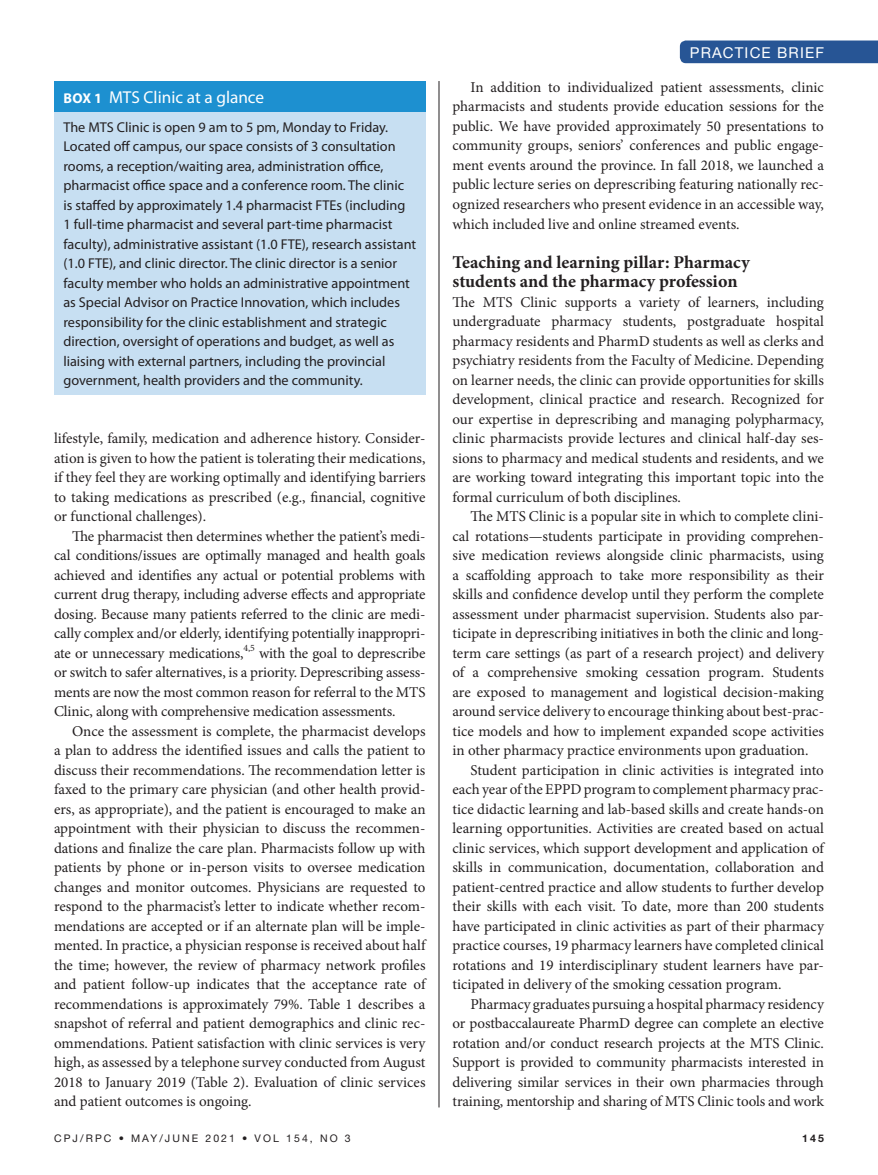
<style>
.page{position:relative;width:878px;height:1175px;background:#fff}
.page>*{position:absolute;margin:0;border:0;box-sizing:border-box;transform-origin:0 0}
.t1{font:700 18px/19.5px "Minion Pro";color:#231f20}
.t2{font:17.25px "Myriad Pro";color:#fff}
.t3{font:15px/19.5px "Minion Pro";letter-spacing:-.005em;color:#231f20;text-align:justify}
.t4{font:15px "Helvetica Neue LT Std";letter-spacing:.075em;color:#fff}
.t5{font:14.25px/19.5px "Myriad Pro";color:#231f20}
.t6{font:10.5px "Helvetica Neue LT Std";letter-spacing:.2em;color:#231f20}
.t7{font:700 10.5px "Helvetica Neue LT Std";color:#231f20}
.t8{font:9.75px "Minion Pro";color:#231f20}
.s1{font-weight:700;font-size:14.25px}
</style>
<div class="page">
<div style="left:680px;top:40px;width:198px;height:23px;background:#275595"></div>
<hr style="left:438px;top:81px;width:1px;height:1026px;background:#231f20">
<div style="left:54px;top:81px;width:371px;height:31px;background:#1d90d0"></div>
<div style="left:54px;top:112px;width:371px;height:282px;background:#c7dff2"></div>
<p class="t2" style="left:64px;top:87px;width:202px"><span class="s1">Box 1</span> MTS Clinic at a glance</p>
<p class="t5" style="left:63px;top:117px;width:354px">The MTS Clinic is open 9 am to 5 pm, Monday to Friday.<br>Located off campus, our space consists of 3 consultation rooms, a reception/waiting area, administration office, pharmacist office space and a conference room. The clinic is staffed by approximately 1.4 pharmacist FTEs (including 1 full-time pharmacist and several part-time pharmacist faculty), administrative assistant (1.0 FTE), research assistant (1.0 FTE), and clinic director. The clinic director is a senior faculty member who holds an administrative appointment as Special Advisor on Practice Innovation, which includes responsibility for the clinic establishment and strategic direction, oversight of operations and budget, as well as liaising with external partners, including the provincial government, health providers and the community.</p>
<p class="t3" style="left:54px;top:428px;width:373px">lifestyle, family, medication and adherence history. Consider&shy;ation is given to how the patient is tolerating their medications, if they feel they are working optimally and identifying barriers to taking medications as prescribed (e.g., financial, cognitive or functional challenges).</p>
<p class="t3" style="left:54px;top:526px;width:373px;text-indent:18px">The pharmacist then determines whether the patient’s medi&shy;cal conditions/issues are optimally managed and health goals achieved and identifies any actual or potential problems with current drug therapy, including adverse effects and appropriate dosing. Because many patients referred to the clinic are medi&shy;cally complex and/or elderly, identifying potentially inappropri&shy;ate or unnecessary medications,</p>
<p class="t8" style="left:243px;top:641px;width:13px">4,5</p>
<p class="t3" style="left:54px;top:643px;width:373px;text-indent:205px">with the goal to deprescribe or switch to safer alternatives, is a priority. Deprescribing assess&shy;ments are now the most common reason for referral to the MTS Clinic, along with comprehensive medication assessments.</p>
<p class="t3" style="left:54px;top:721px;width:373px;text-indent:18px">Once the assessment is complete, the pharmacist develops a plan to address the identified issues and calls the patient to discuss their recommendations. The recommendation letter is faxed to the primary care physician (and other health provid&shy;ers, as appropriate), and the patient is encouraged to make an appointment with their physician to discuss the recommen&shy;dations and finalize the care plan. Pharmacists follow up with patients by phone or in-person visits to oversee medication changes and monitor outcomes. Physicians are requested to respond to the pharmacist’s letter to indicate whether recom&shy;mendations are accepted or if an alternate plan will be imple&shy;mented. In practice, a physician response is received about half the time; however, the review of pharmacy network profiles and patient follow-up indicates that the acceptance rate of recommendations is approximately 79%. Table 1 describes a snapshot of referral and patient demographics and clinic rec&shy;ommendations. Patient satisfaction with clinic services is very high, as assessed by a telephone survey conducted from August 2018 to January 2019 (Table 2). Evaluation of clinic services and patient outcomes is ongoing.</p>
<p class="t4" style="left:689px;top:44px;width:136px">PRACTICE BRIEF</p>
<p class="t3" style="left:452px;top:77px;width:373px;text-indent:18px">In addition to individualized patient assessments, clinic pharmacists and students provide education sessions for the public. We have provided approximately 50 presentations to community groups, seniors’ conferences and public engage&shy;ment events around the province. In fall 2018, we launched a public lecture series on deprescribing featuring nationally rec&shy;ognized researchers who present evidence in an accessible way, which included live and online streamed events.</p>
<p class="t1" style="left:452px;top:252px;width:299px">Teaching and learning pillar: Pharmacy students and the pharmacy profession</p>
<p class="t3" style="left:452px;top:292px;width:373px">The MTS Clinic supports a variety of learners, including undergraduate pharmacy students, postgraduate hospital pharmacy residents and PharmD students as well as clerks and psychiatry residents from the Faculty of Medicine. Depending on learner needs, the clinic can provide opportunities for skills development, clinical practice and research. Recognized for our expertise in deprescribing and managing polypharmacy, clinic pharmacists provide lectures and clinical half-day ses&shy;sions to pharmacy and medical students and residents, and we are working toward integrating this important topic into the formal curriculum of both disciplines.</p>
<p class="t3" style="left:452px;top:506px;width:373px;text-indent:18px">The MTS Clinic is a popular site in which to complete clini&shy;cal rotations—students participate in providing comprehen&shy;sive medication reviews alongside clinic pharmacists, using a scaffolding approach to take more responsibility as their skills and confidence develop until they perform the complete assessment under pharmacist supervision. Students also par&shy;ticipate in deprescribing initiatives in both the clinic and long&shy;term care settings (as part of a research project) and delivery of a comprehensive smoking cessation program. Students are exposed to management and logistical decision-making around service delivery to encourage thinking about best-prac&shy;tice models and how to implement expanded scope activities in other pharmacy practice environments upon graduation.</p>
<p class="t3" style="left:452px;top:760px;width:373px;text-indent:18px">Student participation in clinic activities is integrated into each year of the EPPD program to complement pharmacy prac&shy;tice didactic learning and lab-based skills and create hands-on learning opportunities. Activities are created based on actual clinic services, which support development and application of skills in communication, documentation, collaboration and patient-centred practice and allow students to further develop their skills with each visit. To date, more than 200 students have participated in clinic activities as part of their pharmacy practice courses, 19 pharmacy learners have completed clinical rotations and 19 interdisciplinary student learners have par&shy;ticipated in delivery of the smoking cessation program.</p>
<p class="t3" style="left:452px;top:994px;width:373px;text-indent:18px">Pharmacy graduates pursuing a hospital pharmacy residency or postbaccalaureate PharmD degree can complete an elective rotation and/or conduct research projects at the MTS Clinic.<br>Support is provided to community pharmacists interested in delivering similar services in their own pharmacies through training, mentorship and sharing of MTS Clinic tools and work</p>
<p class="t6" style="left:54px;top:1132px;width:298px">CPJ/RPC • MAY/JUNE 2021 • VOL 154, NO 3</p>
<p class="t7" style="left:802px;top:1131px;width:23px">145</p>
</div>
